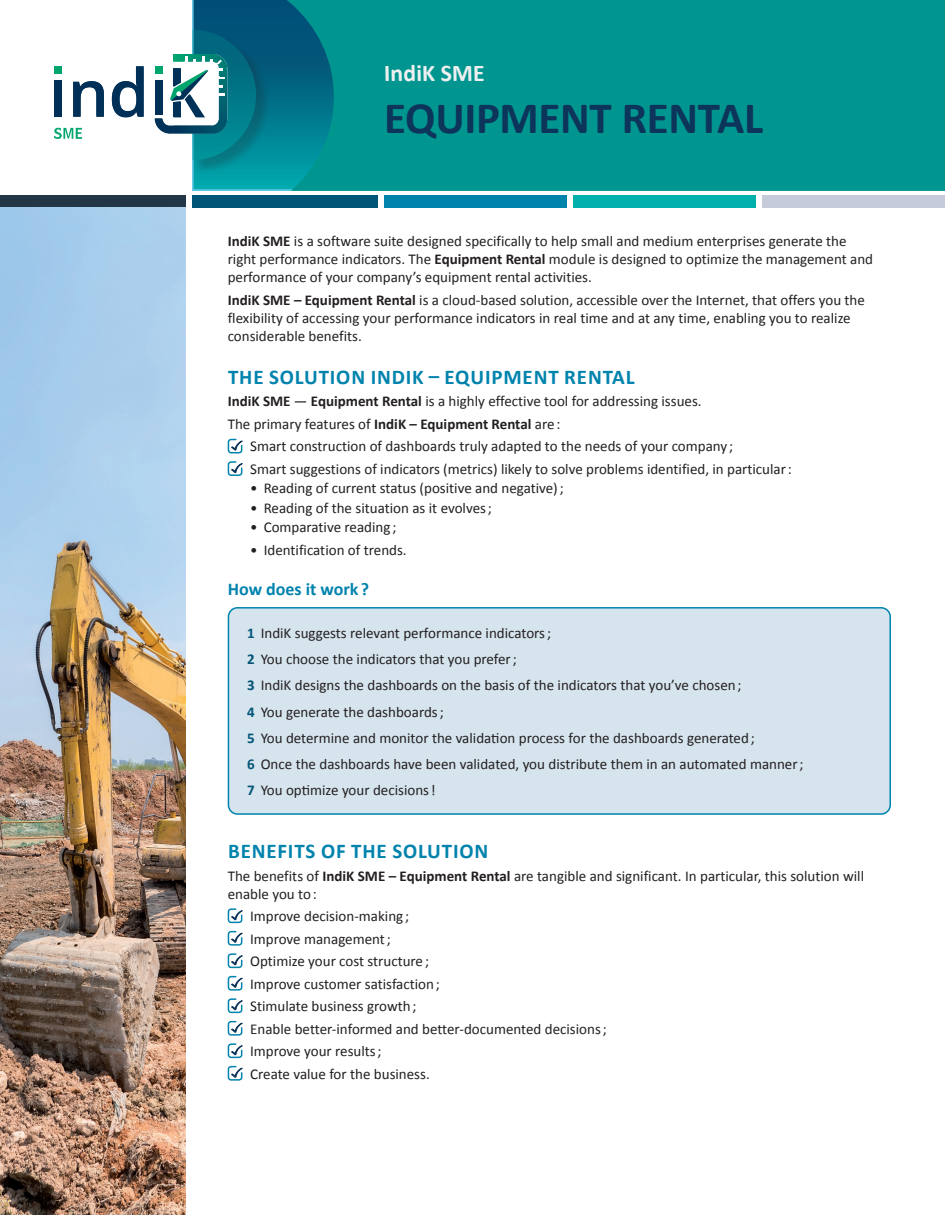
<style>
.page{position:relative;width:945px;height:1215px;background:#fff}
.page>*{position:absolute;margin:0;border:0;box-sizing:border-box;transform-origin:0 0}
.t1{font:700 45px "Calibri";letter-spacing:-.01em;color:#0d345a}
.t2{font:700 24px "Calibri";color:#edeff0}
.Titre_N1{font:700 21px "Calibri";letter-spacing:.04em;color:#0083ad}
.Titre_N2{font:700 18px "Calibri";color:#0083ad}
.Txt_courant{font:15px/18px "Calibri";color:#231f20}
.Crochet{font:15px "Calibri";color:#231f20}
.Numérotation{font:15px "Calibri";color:#231f20}
.s1{font-weight:700}
.s2{font-weight:700;color:#045678}
</style>
<div class="page">
<div style="left:384px;top:196px;width:182px;height:12px;background:#0084ac"></div>
<div style="left:573px;top:196px;width:183px;height:12px;background:#00b0aa"></div>
<div style="left:763px;top:196px;width:182px;height:12px;background:#c5cbda"></div>
<div style="left:192px;top:196px;width:185px;height:12px;background:#015678"></div>
<svg style="left:192px;top:0;width:65px;height:191px;background:#06718f"></svg>
<svg style="left:257px;top:0;width:688px;height:191px;background:#00928e"></svg>
<div style="left:194px;top:32px;width:77px;height:143px;background:#231f20;opacity:.75"></div>
<div style="left:0;top:196px;width:185px;height:12px;background:#223645"></div>
<img style="left:0;top:208px;width:185px;height:1007px">
<svg style="left:54px;top:128px;width:28px;height:11px"></svg>
<div style="left:54px;top:80px;width:8px;height:36px;background:#003058"></div>
<div style="left:54px;top:80px;width:7px;height:37px;background:#003058"></div>
<svg style="left:73px;top:81px;width:31px;height:36px"></svg>
<svg style="left:112px;top:66px;width:32px;height:51px"></svg>
<div style="left:54px;top:66px;width:7px;height:8px;background:#00a66e"></div>
<svg style="left:155px;top:30px;width:101px;height:130px"></svg>
<svg style="left:227px;top:438px;width:16px;height:16px"></svg>
<svg style="left:227px;top:461px;width:16px;height:15px"></svg>
<div style="left:228px;top:608px;width:662px;height:206px;background:#d6e4ee;border-radius:9px"></div>
<div style="left:228px;top:607px;width:663px;height:208px;border:2px solid #0083ad;border-radius:9px"></div>
<svg style="left:227px;top:908px;width:16px;height:16px"></svg>
<svg style="left:227px;top:930px;width:16px;height:16px"></svg>
<svg style="left:227px;top:953px;width:16px;height:16px"></svg>
<svg style="left:227px;top:975px;width:16px;height:16px"></svg>
<svg style="left:227px;top:998px;width:16px;height:16px"></svg>
<svg style="left:227px;top:1020px;width:16px;height:16px"></svg>
<svg style="left:227px;top:1043px;width:16px;height:16px"></svg>
<svg style="left:227px;top:1065px;width:16px;height:16px"></svg>
<p class="t2" style="left:384px;top:58px;width:103px">IndiK SME</p>
<p class="t1" style="left:384px;top:89px;width:381px">EQUIPMENT RENTAL</p>
<p class="Txt_courant" style="left:228px;top:232px;width:647px"><span class="s1">IndiK SME</span> is a software suite designed specifically to help small and medium enterprises generate the right performance indicators. The <span class="s1">Equipment Rental</span> module is designed to optimize the management and performance of your company’s equipment rental activities.</p>
<p class="Txt_courant" style="left:228px;top:291px;width:639px"><span class="s1">IndiK SME – Equipment Rental</span> is a cloud-based solution, accessible over the Internet, that offers you the flexibility of accessing your performance indicators in real time and at any time, enabling you to realize considerable benefits.</p>
<p class="Titre_N1" style="left:228px;top:363px;width:408px">THE SOLUTION INDIK – EQUIPMENT RENTAL</p>
<p class="Txt_courant" style="left:228px;top:392px;width:475px"><span class="s1">IndiK SME</span> — <span class="s1">Equipment Rental</span> is a highly effective tool for addressing issues.</p>
<p class="Txt_courant" style="left:228px;top:415px;width:334px">The primary features of <span class="s1">IndiK – Equipment Rental</span> are :</p>
<p class="Crochet" style="left:250px;top:437px;width:485px">Smart construction of dashboards truly adapted to the needs of your company ;</p>
<p class="Crochet" style="left:250px;top:459px;width:543px">Smart suggestions of indicators (metrics) likely to solve problems identified, in particular :</p>
<p class="Txt_courant" style="left:250px;top:479px;width:315px">• Reading of current status (positive and negative) ;</p>
<p class="Txt_courant" style="left:250px;top:499px;width:243px">• Reading of the situation as it evolves ;</p>
<p class="Txt_courant" style="left:250px;top:518px;width:148px">• Comparative reading ;</p>
<p class="Txt_courant" style="left:250px;top:542px;width:158px">• Identification of trends.</p>
<p class="Titre_N2" style="left:228px;top:578px;width:143px">How does it work ?</p>
<p class="Numérotation" style="left:247px;top:623px;width:305px"><span class="s2">1</span> IndiK suggests relevant performance indicators ;</p>
<p class="Numérotation" style="left:247px;top:650px;width:271px"><span class="s2">2</span> You choose the indicators that you prefer ;</p>
<p class="Numérotation" style="left:247px;top:676px;width:496px"><span class="s2">3</span> IndiK designs the dashboards on the basis of the indicators that you’ve chosen ;</p>
<p class="Numérotation" style="left:247px;top:702px;width:198px"><span class="s2">4</span> You generate the dashboards ;</p>
<p class="Numérotation" style="left:247px;top:728px;width:509px"><span class="s2">5</span> You determine and monitor the validation process for the dashboards generated ;</p>
<p class="Numérotation" style="left:247px;top:755px;width:558px"><span class="s2">6</span> Once the dashboards have been validated, you distribute them in an automated manner ;</p>
<p class="Numérotation" style="left:247px;top:781px;width:190px"><span class="s2">7</span> You optimize your decisions !</p>
<p class="Titre_N1" style="left:228px;top:838px;width:262px">BENEFITS OF THE SOLUTION</p>
<p class="Txt_courant" style="left:228px;top:867px;width:638px">The benefits of <span class="s1">IndiK SME – Equipment Rental</span> are tangible and significant. In particular, this solution will enable you to :</p>
<p class="Crochet" style="left:250px;top:907px;width:161px">Improve decision-making ;</p>
<p class="Crochet" style="left:250px;top:929px;width:142px">Improve management ;</p>
<p class="Crochet" style="left:250px;top:952px;width:180px">Optimize your cost structure ;</p>
<p class="Crochet" style="left:250px;top:974px;width:191px">Improve customer satisfaction ;</p>
<p class="Crochet" style="left:250px;top:997px;width:168px">Stimulate business growth ;</p>
<p class="Crochet" style="left:250px;top:1019px;width:358px">Enable better-informed and better-documented decisions ;</p>
<p class="Crochet" style="left:250px;top:1042px;width:133px">Improve your results ;</p>
<p class="Crochet" style="left:250px;top:1064px;width:181px">Create value for the business.</p>
</div>
